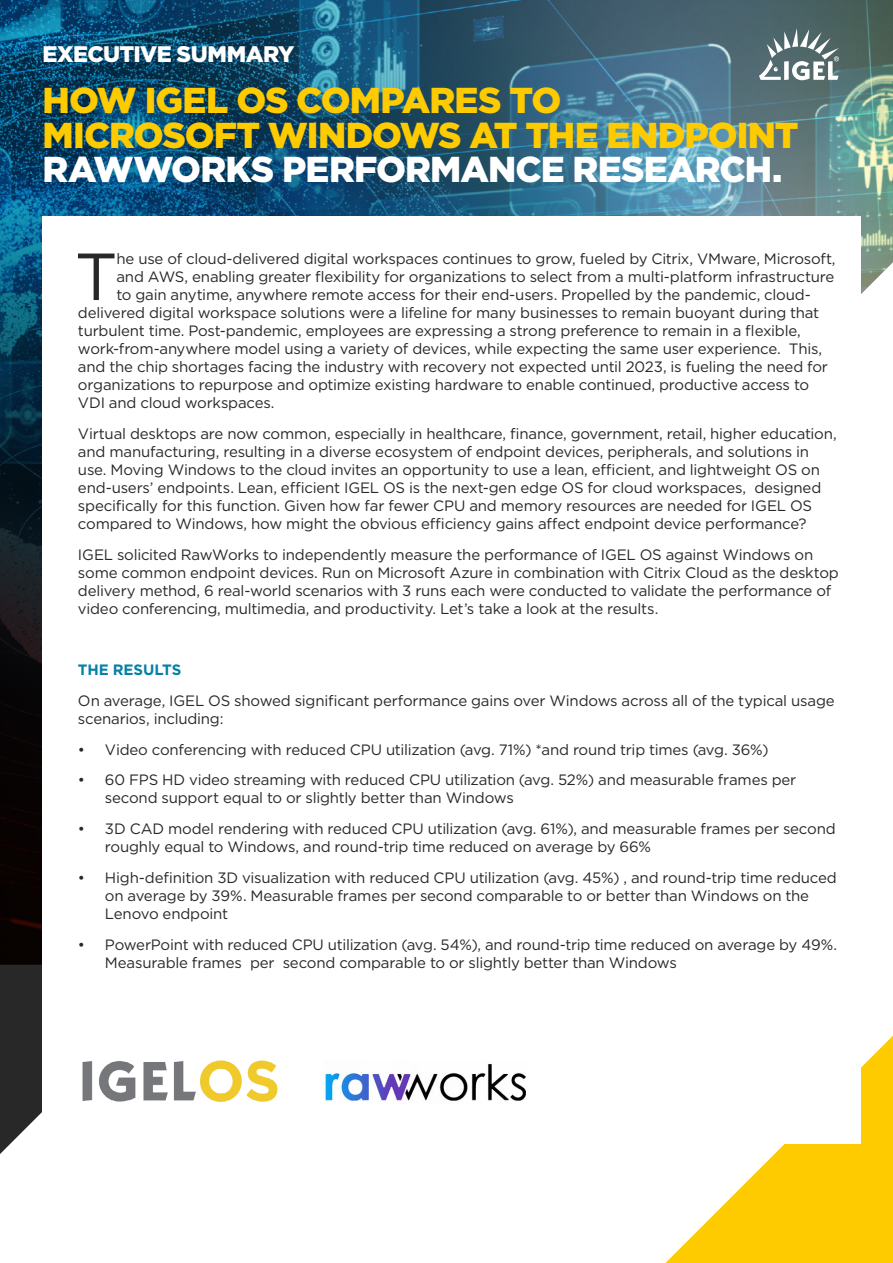
<style>
.page{position:relative;width:893px;height:1263px;background:#fff}
.page>*{position:absolute;margin:0;border:0;box-sizing:border-box;transform-origin:0 0}
.t1{font:66.45px "Gotham";color:#292829}
.t2{font:900 36px/34.5px "Gotham";letter-spacing:-.025em;color:#fecb00}
.t3{font:900 36px "Gotham";letter-spacing:-.025em;color:#fff}
.t4{font:900 22.5px "Gotham";letter-spacing:-.025em;color:#fff}
.t5{font:15px/18px "Gotham";letter-spacing:-.015em;color:#292829}
.t6{font:700 15px "Gotham";letter-spacing:-.005em;color:#0481a5}
</style>
<div class="page">
<svg style="left:665px;top:1154px;width:228px;height:109px;fill:#fecb00"></svg>
<svg style="left:0;top:965px;width:893px;height:189px"></svg>
<img style="left:0;top:0;width:893px;height:965px">
<div style="left:43px;top:216px;width:818px;height:928px;background:#fff"></div>
<img style="left:82px;top:1060px;width:196px;height:42px">
<img style="left:324px;top:1063px;width:202px;height:38px">
<svg style="left:759px;top:28px;width:80px;height:52px"></svg>
<h3 class="t4" style="left:43px;top:39px;width:253px">EXECUTIVE SUMMARY</h3>
<h2 class="t2" style="left:43px;top:83px;width:757px">HOW IGEL OS COMPARES TO<br>MICROSOFT WINDOWS AT THE ENDPOINT</h2>
<h2 class="t3" style="left:43px;top:145px;width:741px">RAWWORKS PERFORMANCE RESEARCH.</h2>
<h1 class="t1" style="left:75px;top:234px;width:45px">T</h1>
<p class="t5" style="left:116px;top:249px;width:721px">he use of cloud-delivered digital workspaces continues to grow, fueled by Citrix, VMware, Microsoft,</p>
<p class="t5" style="left:116px;top:267px;width:719px">and AWS, enabling greater flexibility for organizations to select from a multi-platform infrastructure</p>
<p class="t5" style="left:116px;top:285px;width:696px">to gain anytime, anywhere remote access for their end-users. Propelled by the pandemic, cloud-</p>
<p class="t5" style="left:78px;top:303px;width:743px">delivered digital workspace solutions were a lifeline for many businesses to remain buoyant during that</p>
<p class="t5" style="left:78px;top:321px;width:724px">turbulent time. Post-pandemic, employees are expressing a strong preference to remain in a flexible,</p>
<p class="t5" style="left:78px;top:339px;width:746px">work-from-anywhere model using a variety of devices, while expecting the same user experience. This,</p>
<p class="t5" style="left:78px;top:357px;width:751px">and the chip shortages facing the industry with recovery not expected until 2023, is fueling the need for</p>
<p class="t5" style="left:78px;top:375px;width:733px">organizations to repurpose and optimize existing hardware to enable continued, productive access to</p>
<p class="t5" style="left:78px;top:393px;width:198px">VDI and cloud workspaces.</p>
<p class="t5" style="left:78px;top:424px;width:760px">Virtual desktops are now common, especially in healthcare, finance, government, retail, higher education, and manufacturing, resulting in a diverse ecosystem of endpoint devices, peripherals, and solutions in use. Moving Windows to the cloud invites an opportunity to use a lean, efficient, and lightweight OS on end-users’ endpoints. Lean, efficient IGEL OS is the next-gen edge OS for cloud workspaces, designed specifically for this function. Given how far fewer CPU and memory resources are needed for IGEL OS compared to Windows, how might the obvious efficiency gains affect endpoint device performance?</p>
<p class="t5" style="left:78px;top:545px;width:762px">IGEL solicited RawWorks to independently measure the performance of IGEL OS against Windows on some common endpoint devices. Run on Microsoft Azure in combination with Citrix Cloud as the desktop delivery method, 6 real-world scenarios with 3 runs each were conducted to validate the performance of video conferencing, multimedia, and productivity. Let’s take a look at the results.</p>
<p class="t6" style="left:78px;top:660px;width:105px">THE RESULTS</p>
<p class="t5" style="left:78px;top:691px;width:758px">On average, IGEL OS showed significant performance gains over Windows across all of the typical usage scenarios, including:</p>
<p class="t5" style="left:78px;top:740px;width:692px">• Video conferencing with reduced CPU utilization (avg. 71%) *and round trip times (avg. 36%)</p>
<p class="t5" style="left:105px;top:771px;width:693px;text-indent:-27px">• 60 FPS HD video streaming with reduced CPU utilization (avg. 52%) and measurable frames per second support equal to or slightly better than Windows</p>
<p class="t5" style="left:105px;top:819px;width:732px;text-indent:-27px">• 3D CAD model rendering with reduced CPU utilization (avg. 61%), and measurable frames per second roughly equal to Windows, and round-trip time reduced on average by 66%</p>
<p class="t5" style="left:105px;top:868px;width:733px;text-indent:-27px">• High-definition 3D visualization with reduced CPU utilization (avg. 45%) , and round-trip time reduced on average by 39%. Measurable frames per second comparable to or better than Windows on the<br>Lenovo endpoint</p>
<p class="t5" style="left:105px;top:935px;width:734px;text-indent:-27px">• PowerPoint with reduced CPU utilization (avg. 54%), and round-trip time reduced on average by 49%.<br>Measurable frames per second comparable to or slightly better than Windows</p>
</div>
